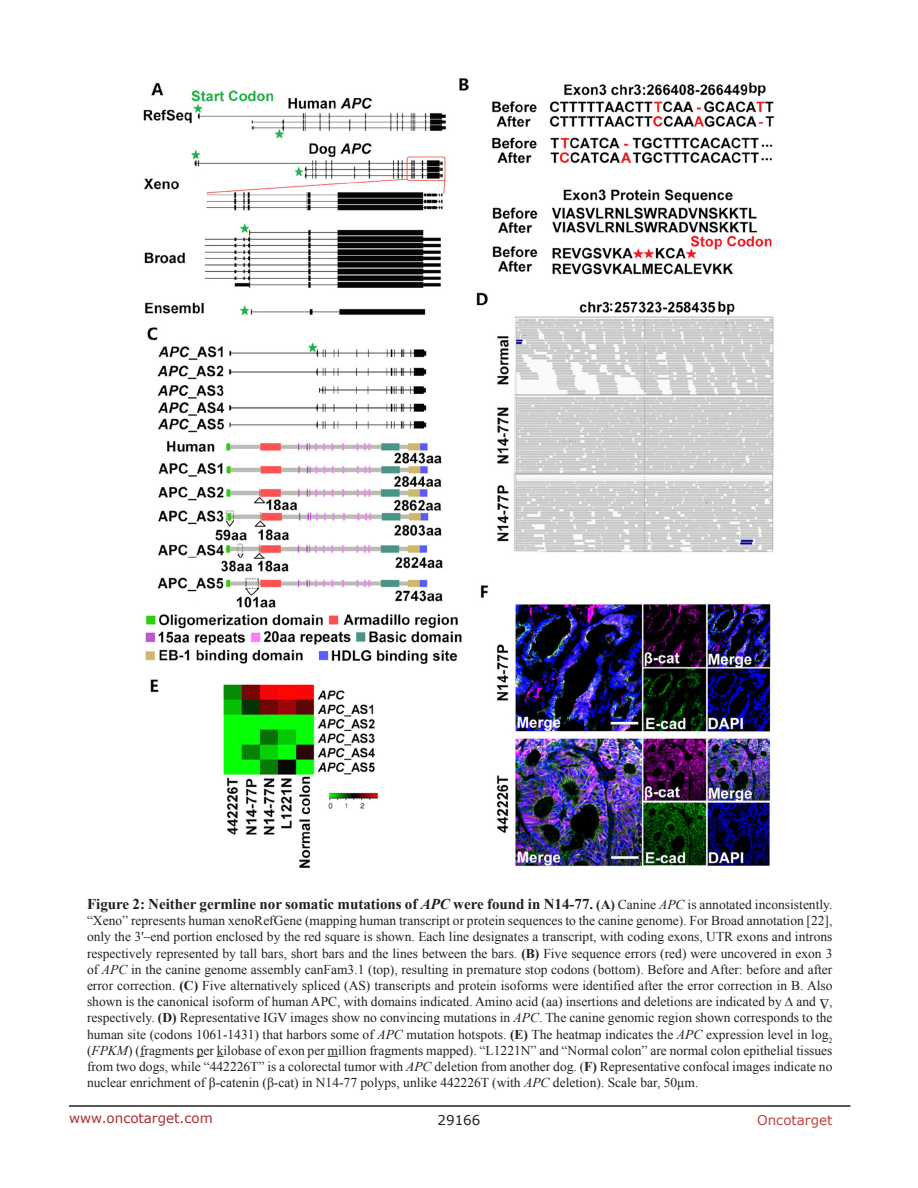
<style>
.page{position:relative;width:918px;height:1188px;background:#fff}
.page>*{position:absolute;margin:0;border:0;box-sizing:border-box;transform-origin:0 0}
.figuretext{font:700 15px "Times New Roman";color:#231f20}
.figuretext-2{font:13.5px/16.2px "Times New Roman";color:#231f20;text-align:justify}
.t1{font:13.5px "Verdana";color:#ac2b31}
.t2{font:13.5px "Verdana";color:#c24141}
.t3{font:13.5px "Verdana";color:#231f20}
.s1{font-style:italic}
.s2{font-size:13.5px}
.s3{font-weight:400;font-size:13.5px}
.s4{font-weight:400;font-style:italic;font-size:13.5px}
.s5{font-weight:700}
</style>
<div class="page">
<hr style="left:69px;top:1105px;width:781px;height:2px;background:#231f20">
<img style="left:143px;top:78px;width:631px;height:790px">
<p class="figuretext" style="left:87px;top:893px;width:747px">Figure 2: Neither germline nor somatic mutations of <span class="s1">APC</span> were found in N14-77. <span class="s2">(A)</span> <span class="s3">Canine</span> <span class="s4">APC</span> <span class="s3">is annotated inconsistently.</span></p>
<p class="figuretext-2" style="left:87px;top:912px;width:747px">“Xeno” represents human xenoRefGene (mapping human transcript or protein sequences to the canine genome). For Broad annotation [22], only the 3'–end portion enclosed by the red square is shown. Each line designates a transcript, with coding exons, UTR exons and introns respectively represented by tall bars, short bars and the lines between the bars. <span class="s5">(B)</span> Five sequence errors (red) were uncovered in exon 3 of <span class="s1">APC</span> in the canine genome assembly canFam3.1 (top), resulting in premature stop codons (bottom). Before and After: before and after error correction. <span class="s5">(C)</span> Five alternatively spliced (AS) transcripts and protein isoforms were identified after the error correction in B. Also shown is the canonical isoform of human APC, with domains indicated. Amino acid (aa) insertions and deletions are indicated by ∆ and</p>
<p class="figuretext" style="left:829px;top:1015px;width:11px;rotate:-180deg">∆</p>
<p class="figuretext-2" style="left:87px;top:993px;width:747px;text-indent:742px">, respectively. <span class="s5">(D)</span> Representative IGV images show no convincing mutations in <span class="s1">APC</span>. The canine genomic region shown corresponds to the human site (codons 1061-1431) that harbors some of <span class="s1">APC</span> mutation hotspots. <span class="s5">(E)</span> The heatmap indicates the <span class="s1">APC</span> expression level in log<sub>2 </sub>(<span class="s1">FPKM</span>) (fragments per kilobase of exon per million fragments mapped). “L1221N” and “Normal colon” are normal colon epithelial tissues from two dogs, while “442226T” is a colorectal tumor with <span class="s1">APC</span> deletion from another dog. (<span class="s5">F)</span> Representative confocal images indicate no nuclear enrichment of β-catenin (β-cat) in N14-77 polyps, unlike 442226T (with <span class="s1">APC</span> deletion). Scale bar, 50μm.</p>
<p class="t1" style="left:69px;top:1109px;width:145px">www.oncotarget.com</p>
<p class="t3" style="left:438px;top:1111px;width:44px">29166</p>
<p class="t2" style="left:757px;top:1111px;width:77px">Oncotarget</p>
</div>
